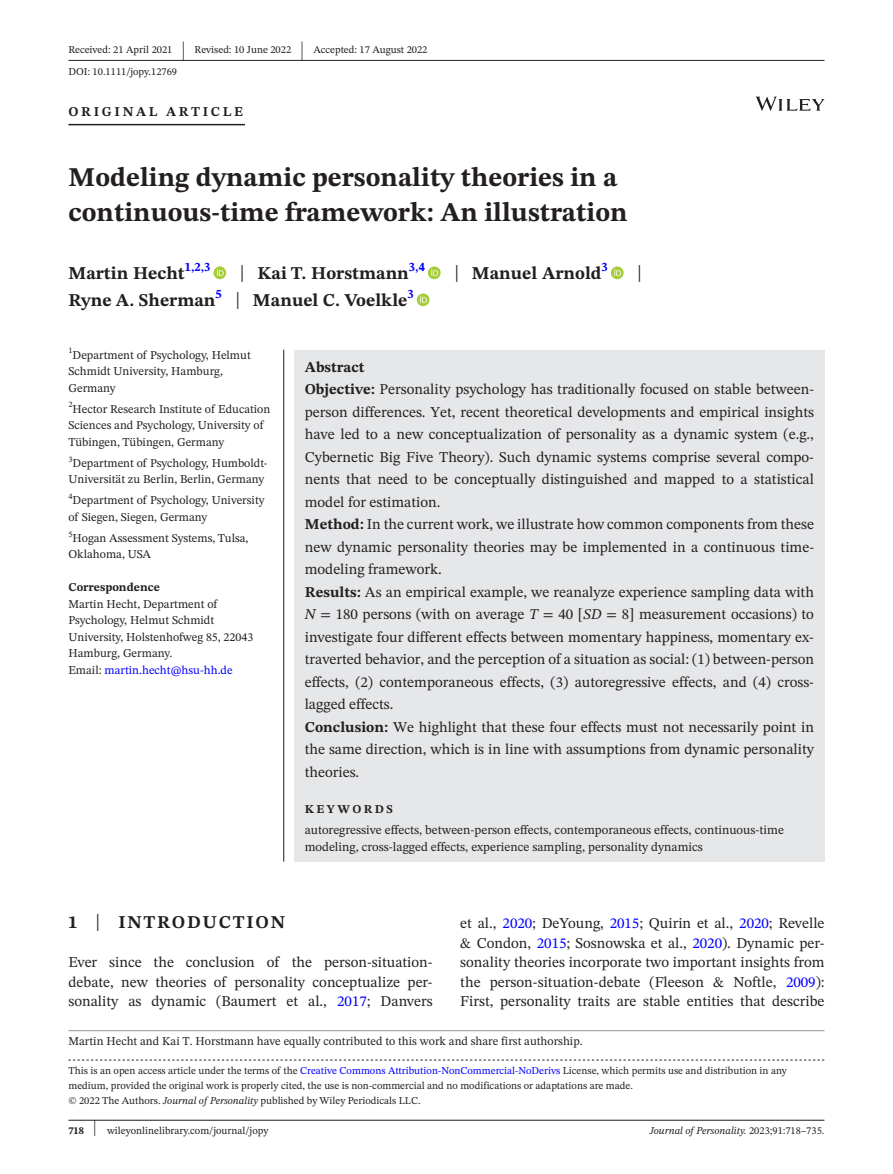
<style>
.page{position:relative;width:893px;height:1174px;background:#fff}
.page>*{position:absolute;margin:0;border:0;box-sizing:border-box;transform-origin:0 0}
.t1{font:700 27px/34.5px "STIX Two Text";color:#231f20}
.t2{font:25.65px "STIX Two Text";color:#231f20;scale:.49 1}
.t3{font:23.4px "STIX Two Text";color:#231f20;scale:.77 1}
.t4{font:700 18px "STIX Two Text";color:#231f20}
.t5{font:700 18px "STIX Two Text";letter-spacing:.1em;color:#231f20}
.t6{font:15px/22.5px "STIX Two Text";color:#231f20;text-align:justify}
.t7{font:700 13.5px "STIX Two Text";letter-spacing:.2em;color:#231f20}
.t8{font:12.75px/17.2px "STIX Two Text";color:#231f20}
.t9{font:12px/16.5px "STIX Two Text";color:#231f20}
.t10{font:700 12px "STIX Two Text";color:#231f20}
.t11{font:700 12px "STIX Two Text";letter-spacing:.2em;color:#231f20}
.t12{font:10.5px/15px "STIX Two Text";color:#231f20}
.t13{font:italic 10.5px "STIX Two Text";color:#231f20}
.s1{font-weight:400;font-size:23.4px}
.s2{color:#00f}
.s3{font-weight:700}
.s4{font-style:italic}
.s5{font-family:"STIX"}
.s6{font-weight:400;font-size:23.7px}
.s7{font-size:22.2px}
.s8{font-style:normal}
</style>
<div class="page">
<hr style="left:68px;top:1119px;width:756px;height:1px;background:#231f20">
<svg style="left:756px;top:97px;width:68px;height:14px"></svg>
<hr style="left:68px;top:60px;width:756px;height:1px;background:#231f20">
<hr style="left:68px;top:124px;width:177px;height:1px;background:#231f20">
<svg style="left:213px;top:266px;width:13px;height:13px"></svg>
<svg style="left:217px;top:269px;width:7px;height:7px"></svg>
<svg style="left:428px;top:266px;width:13px;height:13px"></svg>
<svg style="left:431px;top:269px;width:7px;height:7px"></svg>
<svg style="left:611px;top:266px;width:13px;height:13px"></svg>
<svg style="left:614px;top:269px;width:7px;height:7px"></svg>
<div style="left:417px;top:293px;width:12px;height:13px;background:#a5cd39;border-radius:50%"></div>
<svg style="left:420px;top:296px;width:7px;height:7px"></svg>
<svg style="left:68px;top:1059px;width:756px;height:1px"></svg>
<hr style="left:68px;top:1030px;width:756px;height:1px;background:#939598">
<div style="left:294px;top:350px;width:530px;height:511px;background:#e6e7e9"></div>
<hr style="left:283px;top:350px;width:1px;height:511px;background:#231f20">
<p class="t12" style="left:68px;top:42px;width:106px">Received: 21 April 2021</p>
<h2 class="t2" style="left:182px;top:32px;width:8px">|</h2>
<p class="t12" style="left:195px;top:42px;width:98px">Revised: 10 June 2022</p>
<h2 class="t2" style="left:301px;top:32px;width:8px">|</h2>
<p class="t12" style="left:313px;top:42px;width:116px">Accepted: 17 August 2022</p>
<p class="t12" style="left:68px;top:64px;width:110px">DOI: 10.1111/jopy.12769</p>
<p class="t7" style="left:68px;top:101px;width:176px">ORIGINAL ARTICLE</p>
<h1 class="t1" style="left:68px;top:161px;width:561px">Modeling dynamic personality theories in a continuous-time framework: An illustration</h1>
<p class="t4" style="left:68px;top:260px;width:143px">Martin Hecht<sup>1,2,3</sup></p>
<p class="t4" style="left:240px;top:260px;width:187px"><span class="s1">|</span> Kai T. Horstmann<sup>3,4</sup></p>
<p class="t4" style="left:454px;top:260px;width:155px"><span class="s1">|</span> Manuel Arnold<sup>3</sup></p>
<h3 class="t3" style="left:637px;top:257px;width:8px">|</h3>
<p class="t4" style="left:68px;top:287px;width:347px">Ryne A. Sherman<sup>5</sup> <span class="s1">|</span> Manuel C. Voelkle<sup>3</sup></p>
<p class="t9" style="left:68px;top:346px;width:184px"><sup>1</sup>Department of Psychology, Helmut<br>Schmidt University, Hamburg,<br>Germany</p>
<p class="t9" style="left:68px;top:400px;width:203px"><sup>2</sup>Hector Research Institute of Education<br>Sciences and Psychology, University of<br>Tübingen, Tübingen, Germany</p>
<p class="t9" style="left:68px;top:454px;width:201px"><sup>3</sup>Department of Psychology, Humboldt-<br>Universität zu Berlin, Berlin, Germany</p>
<p class="t9" style="left:68px;top:492px;width:198px"><sup>4</sup>Department of Psychology, University of Siegen, Siegen, Germany</p>
<p class="t9" style="left:68px;top:529px;width:182px"><sup>5</sup>Hogan Assessment Systems, Tulsa,<br>Oklahoma, USA</p>
<p class="t10" style="left:68px;top:579px;width:93px">Correspondence</p>
<p class="t9" style="left:68px;top:595px;width:186px">Martin Hecht, Department of<br>Psychology, Helmut Schmidt<br>University, Holstenhofweg 85, 22043<br>Hamburg, Germany.<br>Email: <span class="s2">martin.hecht@hsu-hh.de</span></p>
<p class="t6" style="left:305px;top:355px;width:511px;text-align:left"><span class="s3">Abstract<br>Objective:</span> Personality psychology has traditionally focused on stable between&shy;person differences. Yet, recent theoretical developments and empirical insights have led to a new conceptualization of personality as a dynamic system (e.g., Cybernetic Big Five Theory). Such dynamic systems comprise several compo&shy;nents that need to be conceptually distinguished and mapped to a statistical model for estimation.<br><span class="s3">Method:</span> In the current work, we illustrate how common components from these new dynamic personality theories may be implemented in a continuous time&shy;modeling framework.<br><span class="s3">Results:</span> As an empirical example, we reanalyze experience sampling data with <span class="s4">N</span> <span class="s5">=</span> 180 persons (with on average <span class="s4">T</span> <span class="s5">=</span> 40 [<span class="s4">SD</span> <span class="s5">=</span> 8] measurement occasions) to investigate four different effects between momentary happiness, momentary ex&shy;traverted behavior, and the perception of a situation as social: (1) between-person effects, (2) contemporaneous effects, (3) autoregressive effects, and (4) cross&shy;lagged effects.<br><span class="s3">Conclusion:</span> We highlight that these four effects must not necessarily point in the same direction, which is in line with assumptions from dynamic personality theories.</p>
<p class="t11" style="left:305px;top:800px;width:90px">KEYWORDS</p>
<p class="t8" style="left:305px;top:821px;width:481px">autoregressive effects, between-person effects, contemporaneous effects, continuous-time modeling, cross-lagged effects, experience sampling, personality dynamics</p>
<p class="t5" style="left:68px;top:909px;width:218px">1 <span class="s6">|</span> INTRODUCTION</p>
<p class="t6" style="left:68px;top:952px;width:366px;line-height:19.5px">Ever since the conclusion of the person-situation&shy;debate, new theories of personality conceptualize per&shy;sonality as dynamic (Baumert et al., <span class="s2">2017</span>; Danvers</p>
<p class="t6" style="left:460px;top:913px;width:366px;line-height:19.5px">et al., <span class="s2">2020</span>; DeYoung, <span class="s2">2015</span>; Quirin et al., <span class="s2">2020</span>; Revelle &amp; Condon, <span class="s2">2015</span>; Sosnowska et al., <span class="s2">2020</span>). Dynamic per&shy;sonality theories incorporate two important insights from the person-situation-debate (Fleeson &amp; Noftle, <span class="s2">2009</span>):<br>First, personality traits are stable entities that describe</p>
<p class="t9" style="left:68px;top:1032px;width:516px">Martin Hecht and Kai T. Horstmann have equally contributed to this work and share first authorship.</p>
<p class="t12" style="left:68px;top:1063px;width:720px">This is an open access article under the terms of the <span class="s2">Creative Commons Attribution-NonCommercial-NoDerivs</span> License, which permits use and distribution in any medium, provided the original work is properly cited, the use is non-commercial and no modifications or adaptations are made.<br>© 2022 The Authors. <span class="s4">Journal of Personality</span> published by Wiley Periodicals LLC.</p>
<p class="t12" style="left:68px;top:1123px;width:201px"><span class="s3">718</span> <span class="s7">|</span> wileyonlinelibrary.com/journal/jopy</p>
<p class="t13" style="left:650px;top:1123px;width:176px">Journal of Personality. <span class="s8">2023;91:718–735.</span></p>
</div>
